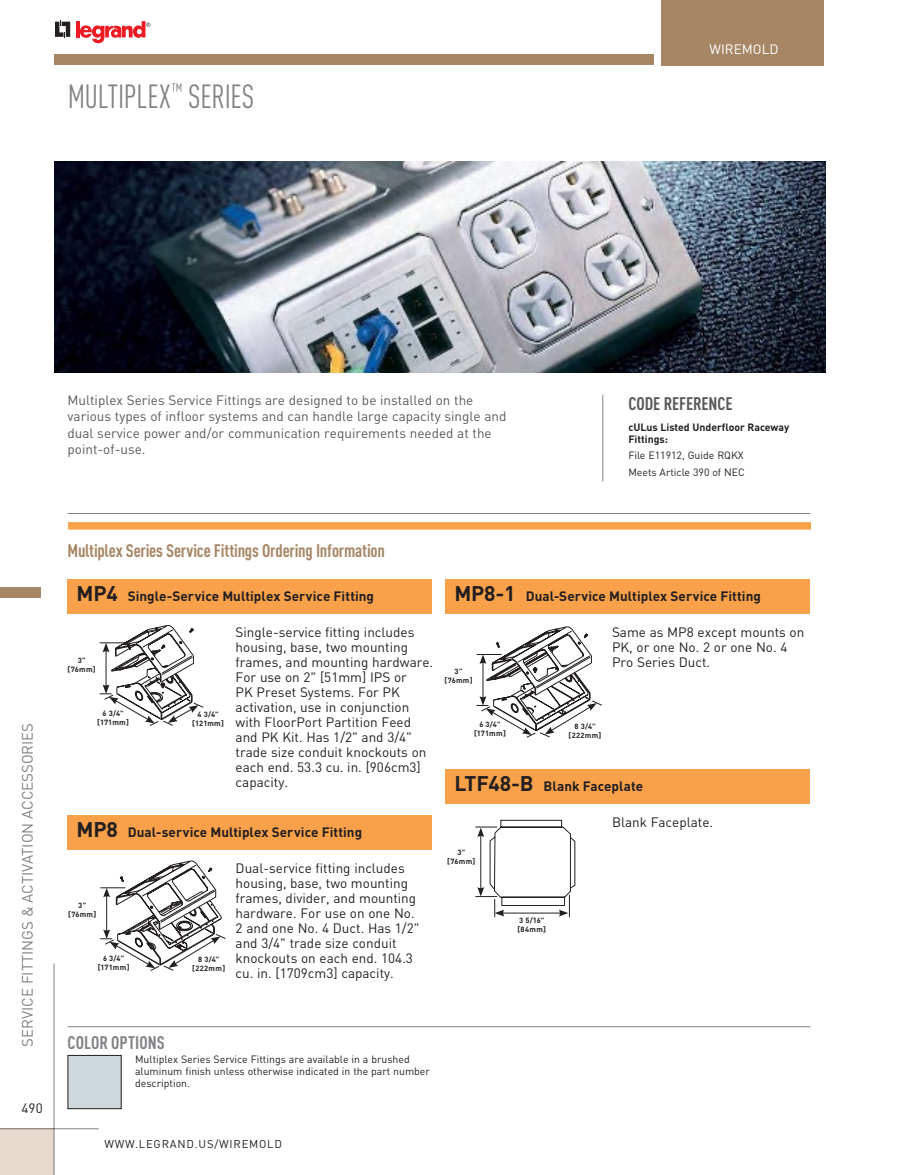
<style>
.page{position:relative;width:905px;height:1175px;background:#fff}
.page>*{position:absolute;margin:0;border:0;box-sizing:border-box;transform-origin:0 0}
.t1{font:condensed 33px "DIN Pro";letter-spacing:-.01em;color:#808285;scale:.95 1}
.t2{font:700 condensed 18px "DIN Pro";letter-spacing:-.01em;color:#a68664}
.t3{font:700 condensed 18px "DIN Pro";letter-spacing:-.005em;color:#58595b}
.t4{font:700 condensed 18px "DIN Pro";color:#808285}
.t5{font:15px "DIN Pro";color:#808285}
.t6{font:13.5px/15px "DIN Pro";color:#231f20}
.t7{font:13.5px/16.5px "DIN Pro";color:#58595b}
.t8{font:700 13.5px "DIN Pro";color:#231f20}
.t9{font:13.5px "DIN Pro";color:#fff}
.t10{font:11.25px "DIN Pro";letter-spacing:.07em;color:#231f20}
.t11{font:10.5px/12px "DIN Pro";color:#231f20}
.t12{font:700 10.5px/12px "DIN Pro";color:#231f20}
.t13{font:700 7.5px/9px "DIN Pro";letter-spacing:.035em;color:#231f20;text-align:center}
.s1{font-size:21px}
</style>
<div class="page">
<div style="left:0;top:1128px;width:54px;height:46px;background:#e7d9cb"></div>
<hr style="left:0;top:1128px;width:99px;height:1px;background:#808285">
<hr style="left:54px;top:963px;width:1px;height:211px;background:#808285">
<div style="left:0;top:587px;width:40px;height:11px;background:#a68664"></div>
<hr style="left:76px;top:21px;width:3px;height:16px;background:#ed1c24">
<svg style="left:80px;top:21px;width:70px;height:22px"></svg>
<svg style="left:55px;top:20px;width:15px;height:18px"></svg>
<div style="left:662px;top:0;width:162px;height:65px;background:#a68664"></div>
<div style="left:54px;top:54px;width:599px;height:11px;background:#a68664"></div>
<svg style="left:100px;top:625px;width:104px;height:101px"></svg>
<svg style="left:100px;top:860px;width:126px;height:111px"></svg>
<svg style="left:476px;top:626px;width:126px;height:112px"></svg>
<svg style="left:475px;top:820px;width:100px;height:97px"></svg>
<hr style="left:68px;top:513px;width:742px;height:1px;background:#808285">
<img style="left:54px;top:162px;width:771px;height:210px">
<hr style="left:602px;top:394px;width:1px;height:87px;background:#808285">
<div style="left:68px;top:579px;width:364px;height:35px;background:#f9a14a"></div>
<hr style="left:68px;top:1026px;width:742px;height:1px;background:#808285">
<div style="left:68px;top:1055px;width:53px;height:53px;background:#ced8dd"></div>
<div style="left:68px;top:1055px;width:54px;height:54px;border:1px solid #231f20"></div>
<div style="left:68px;top:815px;width:364px;height:34px;background:#f9a14a"></div>
<div style="left:68px;top:522px;width:743px;height:7px;background:#f9a14a"></div>
<div style="left:445px;top:579px;width:365px;height:35px;background:#f9a14a"></div>
<div style="left:445px;top:769px;width:365px;height:34px;background:#f9a14a"></div>
<h1 class="t1" style="left:68px;top:78px;width:198px">MulTIplEx<sup>™</sup> SERIES</h1>
<p class="t9" style="left:709px;top:40px;width:70px">WIREMOLD</p>
<p class="t7" style="left:67px;top:391px;width:440px">Multiplex series service Fittings are designed to be installed on the various types of infloor systems and can handle large capacity single and dual service power and/or communication requirements needed at the point-of-use.</p>
<h2 class="t3" style="left:628px;top:392px;width:106px">CODE REFERENCE</h2>
<p class="t12" style="left:628px;top:420px;width:162px">cULus Listed Underfloor Raceway<br>Fittings:</p>
<p class="t11" style="left:628px;top:447px;width:118px;line-height:16.5px">File E11912, Guide RQKX<br>Meets Article 390 of NEC</p>
<p class="t5" style="left:17px;top:1046px;width:324px;rotate:-90deg">SERVICE FITTINGS &amp; ACTIVATION ACCESSORIES</p>
<p class="t6" style="left:22px;top:1100px;width:23px">490</p>
<h2 class="t2" style="left:68px;top:539px;width:319px">Multiplex Series Service Fittings Ordering Information</h2>
<p class="t8" style="left:76px;top:587px;width:299px"><span class="s1">MP4</span> Single-Service Multiplex Service Fitting</p>
<p class="t13" style="left:68px;top:655px;width:30px">3" [76mm]</p>
<p class="t13" style="left:97px;top:708px;width:33px">6 3/4" [171mm]</p>
<p class="t13" style="left:192px;top:709px;width:33px">4 3/4" [121mm]</p>
<p class="t6" style="left:235px;top:624px;width:199px">single-service fitting includes housing, base, two mounting frames, and mounting hardware.<br>For use on 2" [51mm] IPs or<br>PK Preset systems. For PK activation, use in conjunction with FloorPort Partition Feed and PK Kit. Has 1/2" and 3/4" trade size conduit knockouts on each end. 53.3 cu. in. [906cm3] capacity.</p>
<p class="t8" style="left:76px;top:823px;width:287px"><span class="s1">MP8</span> Dual-service Multiplex Service Fitting</p>
<p class="t13" style="left:68px;top:900px;width:30px">3" [76mm]</p>
<p class="t13" style="left:98px;top:953px;width:33px">6 3/4" [171mm]</p>
<p class="t13" style="left:192px;top:954px;width:34px">8 3/4" [222mm]</p>
<p class="t6" style="left:236px;top:859px;width:185px">Dual-service fitting includes housing, base, two mounting frames, divider, and mounting hardware. For use on one No.<br>2 and one No. 4 Duct. Has 1/2" and 3/4" trade size conduit knockouts on each end. 104.3 cu. in. [1709cm3] capacity.</p>
<p class="t8" style="left:454px;top:587px;width:308px"><span class="s1">MP8-1</span> Dual-Service Multiplex Service Fitting</p>
<p class="t13" style="left:444px;top:667px;width:30px">3" [76mm]</p>
<p class="t6" style="left:612px;top:624px;width:194px">same as MP8 except mounts on<br>PK, or one No. 2 or one No. 4<br>Pro series Duct.</p>
<p class="t13" style="left:474px;top:719px;width:33px">6 3/4" [171mm]</p>
<p class="t13" style="left:568px;top:721px;width:34px">8 3/4" [222mm]</p>
<p class="t8" style="left:454px;top:777px;width:190px"><span class="s1">LTF48-B</span> Blank Faceplate</p>
<p class="t13" style="left:447px;top:847px;width:30px">3" [76mm]</p>
<p class="t13" style="left:517px;top:915px;width:30px;text-align:left">3 5/16" [84mm]</p>
<p class="t6" style="left:612px;top:814px;width:103px">Blank Faceplate.</p>
<h2 class="t4" style="left:68px;top:1031px;width:98px">COLOR OPTIONS</h2>
<p class="t11" style="left:135px;top:1052px;width:296px">Multiplex series service Fittings are available in a brushed aluminum finish unless otherwise indicated in the part number description.</p>
<p class="t10" style="left:104px;top:1136px;width:179px">www.LEGRAND.us/WIREMOLD</p>
</div>
